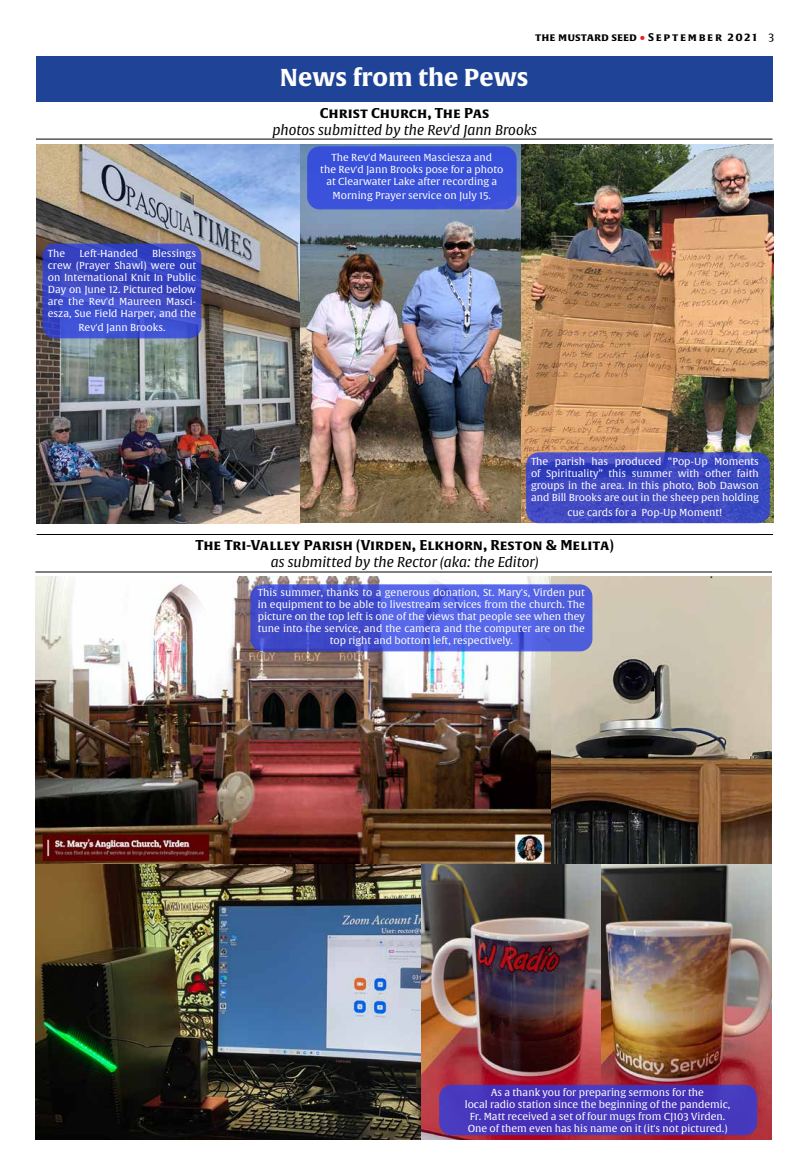
<style>
.page{position:relative;width:792px;height:1152px;background:#fff}
.page>*{position:absolute;margin:0;border:0;box-sizing:border-box;transform-origin:0 0}
.t1{font:700 24px "Alverata";color:#fff}
.t2{font:italic 14px "Alverata";color:#000}
.t3{font:700 14px "Alverata";color:#000}
.t4{font:700 11px "Alverata";letter-spacing:.075em;color:#000}
.t5{font:10px/12px "Alverata";color:#fff;text-align:center}
.s1{color:#ed1d24}
.s2{font-weight:400}
</style>
<div class="page">
<div style="left:36px;top:56px;width:736px;height:46px;background:#1f4497"></div>
<hr style="left:36px;top:139px;width:736px;height:1px;background:#000">
<hr style="left:37px;top:534px;width:736px;height:1px;background:#000">
<hr style="left:35px;top:572px;width:737px;height:1px;background:#000">
<img style="left:37px;top:144px;width:736px;height:380px">
<svg style="left:43px;top:244px;width:158px;height:94px;background:#3b49c8"></svg>
<div style="left:43px;top:244px;width:158px;height:94px;border:1px solid #293ee5;border-radius:12px"></div>
<div style="left:308px;top:147px;width:208px;height:62px;background:#3951da;border-radius:12px"></div>
<div style="left:307px;top:146px;width:210px;height:63px;border:1px solid #293ee5;border-radius:12px"></div>
<svg style="left:527px;top:453px;width:242px;height:70px;background:#3e48c1"></svg>
<div style="left:526px;top:452px;width:244px;height:71px;border:1px solid #293ee5;border-radius:12px"></div>
<img style="left:551px;top:576px;width:221px;height:288px">
<img style="left:35px;top:864px;width:386px;height:276px">
<img style="left:421px;top:864px;width:351px;height:276px">
<div style="left:440px;top:1085px;width:317px;height:50px;background:#4634b9;border-radius:12px"></div>
<div style="left:439px;top:1085px;width:318px;height:50px;border:1px solid #293ee5;border-radius:12px"></div>
<img style="left:35px;top:576px;width:516px;height:288px">
<svg style="left:251px;top:585px;width:341px;height:66px;background:#4c5ada"></svg>
<div style="left:250px;top:584px;width:342px;height:67px;border:1px solid #293ee5;border-radius:12px"></div>
<p class="t4" style="left:535px;top:30px;width:240px">the mustard seed <span class="s1">•</span>September 2021 <span class="s2">3</span></p>
<h1 class="t1" style="left:280px;top:63px;width:250px">News from the Pews</h1>
<h2 class="t3" style="left:320px;top:105px;width:171px">Christ Church, The Pas</h2>
<h2 class="t2" style="left:272px;top:122px;width:266px">photos submitted by the Rev'd Jann Brooks</h2>
<p class="t5" style="left:48px;top:248px;width:19px">The</p>
<p class="t5" style="left:79px;top:248px;width:60px">Left-Handed</p>
<p class="t5" style="left:48px;top:248px;width:150px;text-align:justify;text-indent:104px">Blessings crew (Prayer Shawl) were out on International Knit In Public Day on June 12. Pictured below are the Rev'd Maureen Masci&shy;esza, Sue Field Harper, and the</p>
<p class="t5" style="left:78px;top:322px;width:89px">Rev'd Jann Brooks.</p>
<p class="t5" style="left:320px;top:151px;width:185px">The Rev'd Maureen Masciesza and<br>the Rev'd Jann Brooks pose for a photo at Clearwater Lake after recording a</p>
<p class="t5" style="left:333px;top:190px;width:160px">Morning Prayer service on July 15.</p>
<p class="t5" style="left:531px;top:456px;width:229px;text-align:justify">The parish has produced “Pop-Up Moments of Spirituality” this summer with other faith groups in the area. In this photo, Bob Dawson and Bill Brooks are out in the sheep pen holding</p>
<p class="t5" style="left:568px;top:507px;width:156px">cue cards for a Pop-Up Moment!</p>
<h2 class="t3" style="left:195px;top:536px;width:420px">The Tri-Valley Parish (Virden, Elkhorn, Reston &amp; Melita)</h2>
<h2 class="t2" style="left:271px;top:553px;width:269px">as submitted by the Rector (aka: the Editor)</h2>
<p class="t5" style="left:258px;top:587px;width:329px">This summer, thanks to a generous donation, St. Mary's, Virden put in equipment to be able to livestream services from the church. The picture on the top left is one of the views that people see when they tune into the service, and the camera and the computer are on the top right and bottom left, respectively.</p>
<p class="t5" style="left:465px;top:1086px;width:267px">As a thank you for preparing sermons for the<br>local radio station since the beginning of the pandemic, Fr. Matt received a set of four mugs from CJ103 Virden.<br>One of them even has his name on it (it's not pictured.)</p>
</div>
